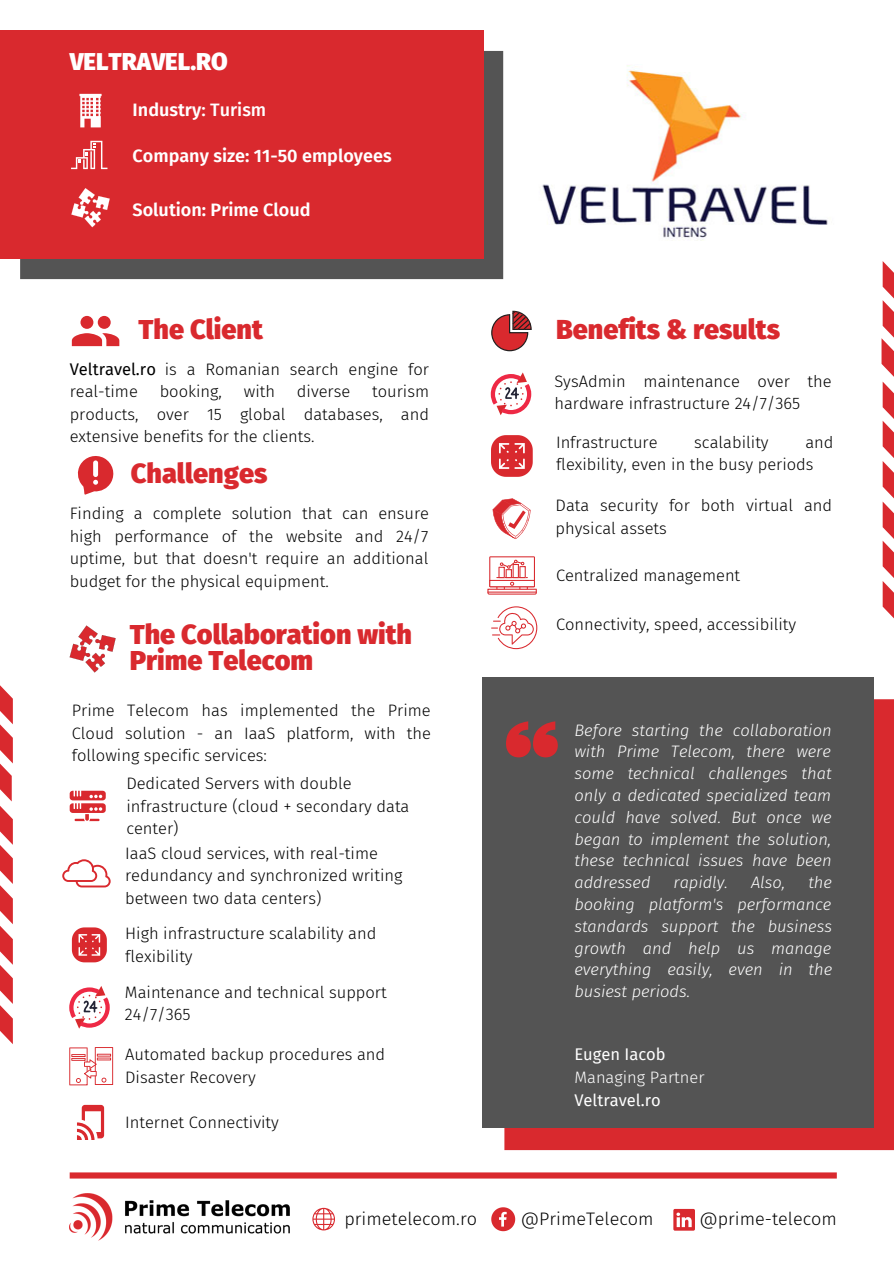
<style>
.page{position:relative;width:894px;height:1264px;background:#fff}
.page>*{position:absolute;margin:0;border:0;box-sizing:border-box;transform-origin:0 0}
.t1{font:900 27px/26px "Fira Sans";color:#d9292e}
.t2{font:900 24px "Fira Sans";color:#fff}
.t3{font:600 18px "Fira Sans";color:#fff}
.t4{font:300 18px "Fira Sans";color:#000}
.t5{font:300 16.5px/22.5px "Fira Sans";color:#000}
.t6{font:italic 300 16.5px/21.8px "Fira Sans";color:#fff;text-align:justify}
.t7{font:16.5px "Fira Sans";color:#fff}
.t8{font:300 16.5px "Fira Sans";color:#fff}
.s1{font-weight:500}
.s2{font-weight:400}
</style>
<div class="page">
<div style="left:20px;top:51px;width:483px;height:228px;background:#545454"></div>
<div style="left:0;top:31px;width:483px;height:228px;background:#d9292e"></div>
<svg style="left:312px;top:1207px;width:23px;height:23px"></svg>
<svg style="left:491px;top:1207px;width:24px;height:24px"></svg>
<svg style="left:673px;top:1208px;width:21px;height:22px"></svg>
<svg style="left:0;top:685px;width:13px;height:359px"></svg>
<svg style="left:71px;top:141px;width:36px;height:28px"></svg>
<svg style="left:79px;top:94px;width:23px;height:33px"></svg>
<svg style="left:72px;top:316px;width:47px;height:30px"></svg>
<svg style="left:71px;top:188px;width:39px;height:39px"></svg>
<svg style="left:77px;top:456px;width:37px;height:39px"></svg>
<img style="left:70px;top:1193px;width:219px;height:47px">
<svg style="left:70px;top:1172px;width:766px;height:6px;background:#db383c"></svg>
<svg style="left:70px;top:625px;width:46px;height:47px"></svg>
<svg style="left:881px;top:261px;width:12px;height:357px"></svg>
<svg style="left:491px;top:311px;width:40px;height:40px"></svg>
<svg style="left:504px;top:699px;width:389px;height:451px;background:#cf2c30"></svg>
<div style="left:482px;top:677px;width:390px;height:450px;background:#545454"></div>
<svg style="left:506px;top:721px;width:51px;height:36px"></svg>
<img style="left:542px;top:65px;width:286px;height:176px">
<svg style="left:70px;top:790px;width:36px;height:31px"></svg>
<svg style="left:69px;top:986px;width:41px;height:42px"></svg>
<svg style="left:77px;top:1104px;width:27px;height:35px"></svg>
<svg style="left:69px;top:1047px;width:44px;height:38px"></svg>
<svg style="left:72px;top:927px;width:35px;height:35px"></svg>
<svg style="left:62px;top:859px;width:49px;height:28px"></svg>
<svg style="left:492px;top:498px;width:38px;height:41px"></svg>
<svg style="left:490px;top:372px;width:41px;height:43px"></svg>
<svg style="left:491px;top:435px;width:41px;height:42px;background:#e1565a"></svg>
<svg style="left:487px;top:556px;width:49px;height:38px"></svg>
<svg style="left:491px;top:606px;width:46px;height:43px"></svg>
<h2 class="t2" style="left:70px;top:48px;width:159px">VELTRAVEL.RO</h2>
<p class="t3" style="left:132px;top:99px;width:135px">Industry<span class="s1">: Turism</span></p>
<p class="t3" style="left:132px;top:145px;width:260px">Company size: 11-50 employees</p>
<p class="t3" style="left:132px;top:199px;width:179px">Solution: Prime Cloud</p>
<h1 class="t1" style="left:138px;top:317px;width:126px">The Client</h1>
<p class="t5" style="left:70px;top:358px;width:361px"><span class="s2">Veltravel.ro</span> is a Romanian search engine for real-time</p>
<p class="t5" style="left:70px;top:380px;width:361px;text-align:justify;text-indent:302px">tourism products, over 15 global databases, and extensive benefits for the clients.</p>
<p class="t5" style="left:160px;top:380px;width:64px">booking,</p>
<p class="t5" style="left:244px;top:380px;width:33px">with</p>
<p class="t5" style="left:297px;top:380px;width:55px">diverse</p>
<h1 class="t1" style="left:131px;top:460px;width:138px">Challenges</h1>
<p class="t5" style="left:70px;top:502px;width:361px;text-align:justify">Finding a complete solution that can ensure high performance of the website and 24/7 uptime, but that doesn't require an additional budget for the physical equipment.</p>
<h1 class="t1" style="left:130px;top:622px;width:284px">The Collaboration with<br>Prime Telecom</h1>
<p class="t5" style="left:72px;top:699px;width:360px;text-align:justify">Prime Telecom has implemented the Prime Cloud solution - an IaaS platform, with the following specific services:</p>
<p class="t5" style="left:126px;top:772px;width:284px">Dedicated Servers with double infrastructure (cloud + secondary data center)</p>
<p class="t5" style="left:125px;top:841px;width:279px">IaaS cloud services, with real-time redundancy and synchronized writing between two data centers)</p>
<p class="t5" style="left:125px;top:922px;width:253px">High infrastructure scalability and flexibility</p>
<p class="t5" style="left:125px;top:980px;width:263px">Maintenance and technical support<br>24/7/365</p>
<p class="t5" style="left:125px;top:1043px;width:261px">Automated backup procedures and<br>Disaster Recovery</p>
<p class="t5" style="left:125px;top:1111px;width:155px">Internet Connectivity</p>
<h1 class="t1" style="left:556px;top:317px;width:225px">Benefits &amp; results</h1>
<p class="t5" style="left:554px;top:370px;width:279px">SysAdmin maintenance over the hardware infrastructure 24/7/365</p>
<p class="t5" style="left:556px;top:431px;width:103px">Infrastructure</p>
<p class="t5" style="left:694px;top:431px;width:76px">scalability</p>
<p class="t5" style="left:556px;top:431px;width:279px;text-indent:249px">and flexibility, even in the busy periods</p>
<p class="t5" style="left:555px;top:494px;width:278px">Data security for both virtual and physical assets</p>
<p class="t5" style="left:556px;top:564px;width:186px">Centralized management</p>
<p class="t5" style="left:556px;top:613px;width:242px">Connectivity, speed, accessibility</p>
<p class="t6" style="left:574px;top:719px;width:259px">Before starting the collaboration with Prime Telecom, there were some technical challenges that only a dedicated specialized team could have solved. But once we began to implement the solution, these technical issues have been addressed</p>
<p class="t6" style="left:673px;top:871px;width:56px">rapidly.</p>
<p class="t6" style="left:750px;top:871px;width:36px">Also,</p>
<p class="t6" style="left:574px;top:871px;width:259px;text-indent:234px">the booking platform's performance standards support the business growth and help us manage everything easily, even in the busiest periods.</p>
<p class="t7" style="left:574px;top:1044px;width:93px">Eugen Iacob</p>
<p class="t8" style="left:574px;top:1067px;width:131px">Managing Partner</p>
<p class="t7" style="left:574px;top:1090px;width:88px">Veltravel.ro</p>
<p class="t4" style="left:344px;top:1207px;width:134px">primetelecom.ro</p>
<p class="t4" style="left:520px;top:1207px;width:134px">@PrimeTelecom</p>
<p class="t4" style="left:699px;top:1207px;width:139px">@prime-telecom</p>
</div>
